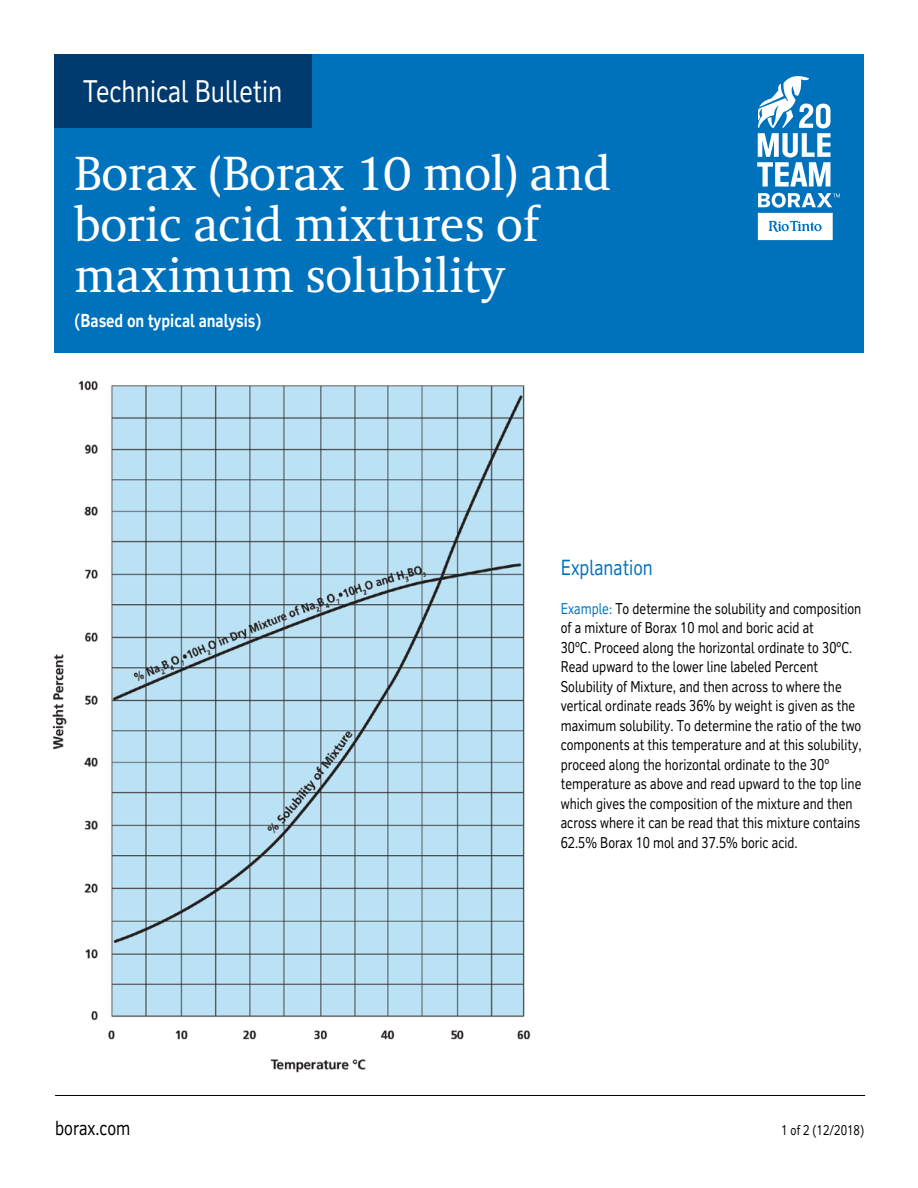
<style>
.page{position:relative;width:918px;height:1188px;background:#fff}
.page>*{position:absolute;margin:0;border:0;box-sizing:border-box;transform-origin:0 0}
.t1{font:49.5px/51px "RT Albanese";color:#fff}
.t2{font:30px "RT Vickerman";color:#fff;scale:.85 1}
.t3{font:21px "RT Vickerman";color:#0072bc;scale:.85 1}
.t4{font:19.5px "RT Vickerman";color:#000;scale:.85 1}
.t5{font:700 18px "RT Vickerman";color:#fff;scale:.85 1}
.t6{font:15px/19.5px "RT Vickerman";color:#000;scale:.85 1}
.t7{font:13.5px "RT Vickerman";color:#000;scale:.85 1}
.s1{color:#0072bc}
</style>
<div class="page">
<div style="left:54px;top:54px;width:810px;height:298px;background:#0072bc"></div>
<hr style="left:55px;top:1095px;width:810px;height:1px;background:#000">
<svg style="left:757px;top:76px;width:73px;height:111px"></svg>
<svg style="left:758px;top:193px;width:82px;height:47px"></svg>
<div style="left:54px;top:54px;width:257px;height:73px;background:#003b70"></div>
<img style="left:52px;top:380px;width:479px;height:693px">
<h2 class="t2" style="left:83px;top:73px;width:236px">Technical Bulletin</h2>
<h1 class="t1" style="left:75px;top:147px;width:538px">Borax (Borax 10 mol) and boric acid mixtures of maximum solubility</h1>
<p class="t5" style="left:75px;top:309px;width:221px">(Based on typical analysis)</p>
<h3 class="t3" style="left:561px;top:555px;width:110px">Explanation</h3>
<p class="t6" style="left:561px;top:599px;width:356px"><span class="s1">Example:</span> To determine the solubility and composition of a mixture of Borax 10 mol and boric acid at<br>30ºC. Proceed along the horizontal ordinate to 30ºC.<br>Read upward to the lower line labeled Percent Solubility of Mixture, and then across to where the vertical ordinate reads 36% by weight is given as the maximum solubility. To determine the ratio of the two components at this temperature and at this solubility, proceed along the horizontal ordinate to the 30º temperature as above and read upward to the top line which gives the composition of the mixture and then across where it can be read that this mixture contains 62.5% Borax 10 mol and 37.5% boric acid.</p>
<h3 class="t4" style="left:55px;top:1116px;width:90px">borax.com</h3>
<p class="t7" style="left:781px;top:1122px;width:99px">1 of 2 (12/2018)</p>
</div>
